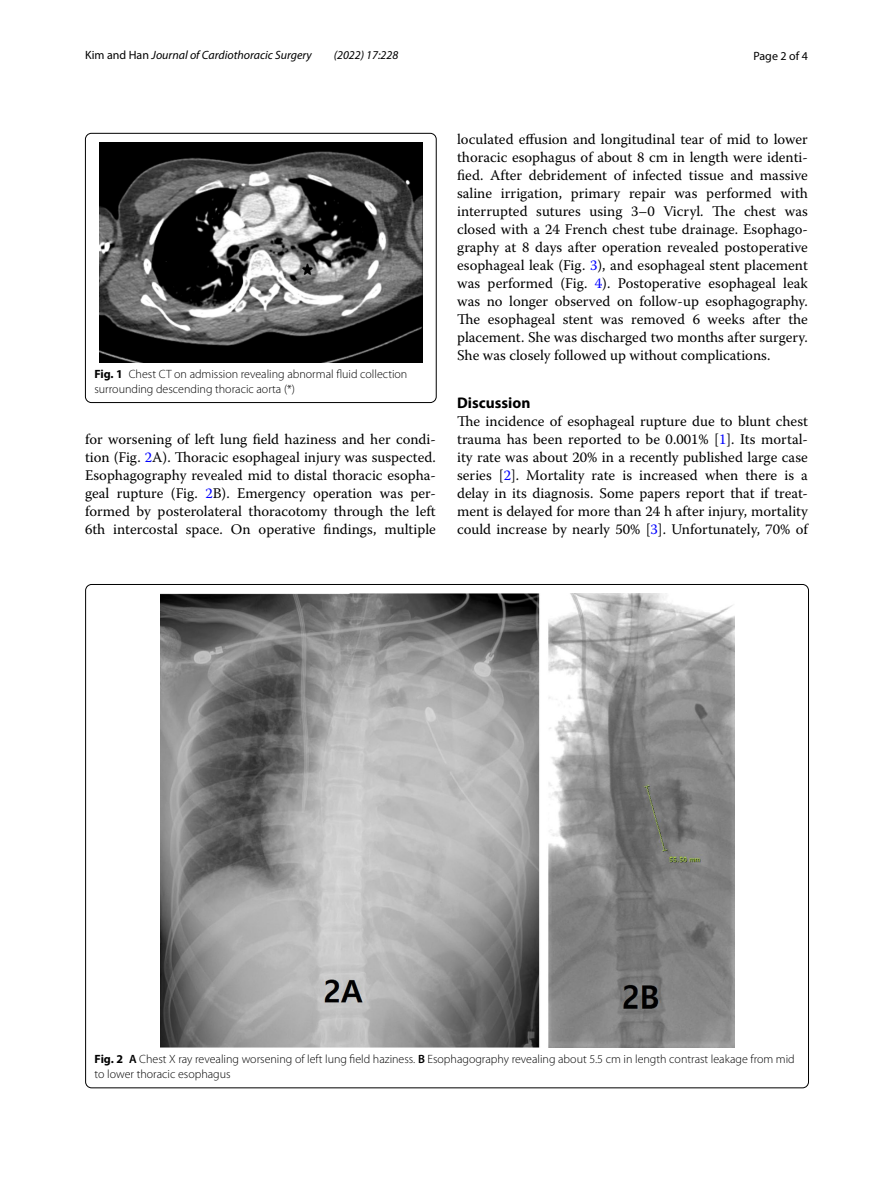
<style>
.page{position:relative;width:893px;height:1187px;background:#fff}
.page>*{position:absolute;margin:0;border:0;box-sizing:border-box;transform-origin:0 0}
.t1{font:700 15.45px "Myriad Pro";color:#000}
.t2{font:14.7px/18px "Warnock Pro";color:#000;text-align:justify}
.t3{font:300 12px/15px "Myriad Pro";color:#000}
.t4{font:italic 12px "Myriad Pro";color:#000}
.t5{font:12px "Myriad Pro";color:#000}
.s1{font-style:normal}
.s2{font-weight:700}
.s3{color:#00f}
.s4{font-weight:600}
</style>
<div class="page">
<img style="left:99px;top:142px;width:323px;height:220px">
<div style="left:85px;top:133px;width:351px;height:270px;border:1px solid #000;border-radius:6px"></div>
<img style="left:160px;top:593px;width:574px;height:454px">
<p class="t4" style="left:85px;top:48px;width:228px"><span class="s1">Kim and Han</span> Journal of Cardiothoracic Surgery</p>
<p class="t4" style="left:334px;top:48px;width:66px">(2022) 17:228</p>
<p class="t5" style="left:753px;top:48px;width:56px">Page 2 of 4</p>
<p class="t3" style="left:94px;top:366px;width:314px"><span class="s2">Fig. 1</span> Chest CT on admission revealing abnormal fluid collection surrounding descending thoracic aorta (*)</p>
<p class="t2" style="left:85px;top:430px;width:352px">for worsening of left lung field haziness and her condi&shy;tion (Fig. <span class="s3">2</span>A). Thoracic esophageal injury was suspected.<br>Esophagography revealed mid to distal thoracic esopha&shy;geal rupture (Fig. <span class="s3">2</span>B). Emergency operation was per&shy;formed by posterolateral thoracotomy through the left 6th intercostal space. On operative findings, multiple</p>
<p class="t2" style="left:457px;top:130px;width:352px">loculated effusion and longitudinal tear of mid to lower thoracic esophagus of about 8 cm in length were identi&shy;fied. After debridement of infected tissue and massive saline irrigation, primary repair was performed with interrupted sutures using 3–0 Vicryl. The chest was closed with a 24 French chest tube drainage. Esophago&shy;graphy at 8 days after operation revealed postoperative esophageal leak (Fig. <span class="s3">3</span>), and esophageal stent placement was performed (Fig. <span class="s3">4</span>). Postoperative esophageal leak was no longer observed on follow-up esophagography.<br>The esophageal stent was removed 6 weeks after the placement. She was discharged two months after surgery.<br>She was closely followed up without complications.</p>
<p class="t1" style="left:457px;top:392px;width:75px">Discussion</p>
<p class="t2" style="left:457px;top:412px;width:352px">The incidence of esophageal rupture due to blunt chest trauma has been reported to be 0.001% [<span class="s3">1</span>]. Its mortal&shy;ity rate was about 20% in a recently published large case series [<span class="s3">2</span>]. Mortality rate is increased when there is a delay in its diagnosis. Some papers report that if treat&shy;ment is delayed for more than 24 h after injury, mortality could increase by nearly 50% [<span class="s3">3</span>]. Unfortunately, 70% of</p>
<p class="t3" style="left:95px;top:1051px;width:702px"><span class="s2">Fig. 2</span> <span class="s4">A</span> Chest X ray revealing worsening of left lung field haziness. <span class="s4">B</span> Esophagography revealing about 5.5 cm in length contrast leakage from mid to lower thoracic esophagus</p>
</div>
